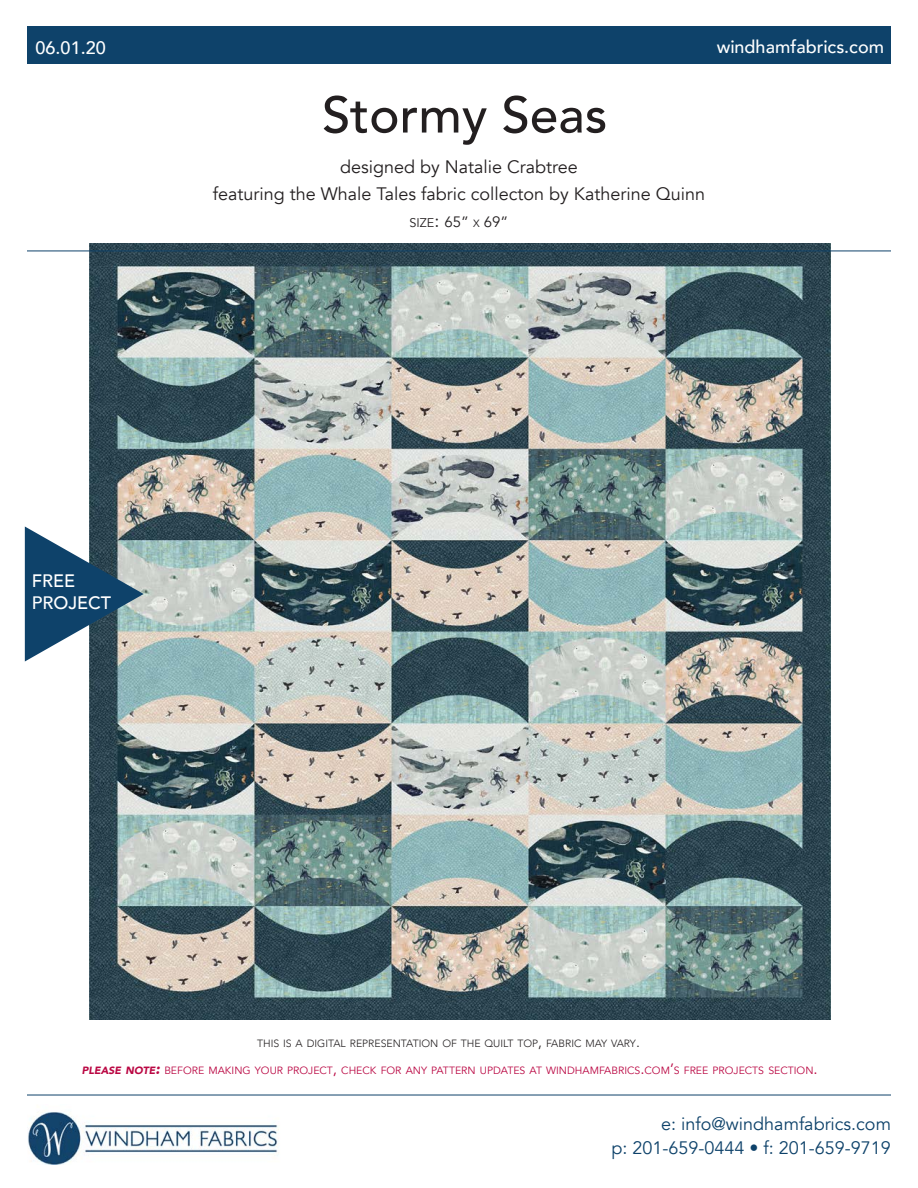
<style>
.page{position:relative;width:918px;height:1188px;background:#fff}
.page>*{position:absolute;margin:0;border:0;box-sizing:border-box;transform-origin:0 0}
.t1{font:500 51px "Avenir";color:#231f20}
.t2{font:18px "Avenir";color:#231f20}
.t3{font:18px/24px "Avenir";color:#0e426a;text-align:right}
.t4{font:500 18px/21.6px "Avenir";color:#fff}
.t5{font:15px "Avenir";color:#231f20}
.t6{font:10.5px "Avenir";color:#ba0743}
.t7{font:300 10.5px "Avenir";color:#231f20}
.s1{font-size:12.6px}
.s2{font-size:18px}
.s3{font-size:10.5px}
.s4{font-size:15px}
.s5{font-weight:900;font-style:italic}
.s6{font-weight:900;font-style:italic;font-size:15px}
</style>
<div class="page">
<img style="left:90px;top:243px;width:740px;height:777px">
<div style="left:27px;top:26px;width:864px;height:38px;background:#0e426a"></div>
<hr style="left:27px;top:1095px;width:864px;height:1px;background:#0e426a">
<hr style="left:27px;top:251px;width:864px;height:1px;background:#0e426a">
<img style="left:28px;top:1112px;width:251px;height:52px">
<svg style="left:25px;top:526px;width:119px;height:136px;background:#57778c"></svg>
<h2 class="t4" style="left:36px;top:36px;width:72px">06.01.20</h2>
<h2 class="t4" style="left:717px;top:34px;width:169px">windhamfabrics.com</h2>
<p class="t1" style="left:322px;top:71px;width:287px">Stormy Seas</p>
<p class="t2" style="left:340px;top:156px;width:239px">designed by Natalie Crabtree</p>
<p class="t2" style="left:213px;top:183px;width:494px">featuring the Whale Tales fabric collecton by Katherine Quinn</p>
<p class="t5" style="left:410px;top:213px;width:100px"><span class="s1">SIZE</span><span class="s2">:</span> 65” <span class="s3">X</span> 69”</p>
<h2 class="t4" style="left:32px;top:569px;width:81px">FREE<br>PROJECT</h2>
<p class="t7" style="left:257px;top:1038px;width:384px">THIS IS A DIGITAL REPRESENTATION OF THE QUILT TOP<span class="s4">,</span> FABRIC MAY VARY<span class="s4">.</span></p>
<p class="t6" style="left:82px;top:1064px;width:737px"><span class="s5">PLEASE NOTE</span><span class="s6">:</span> BEFORE MAKING YOUR PROJECT<span class="s4">,</span> CHECK FOR ANY PATTERN UPDATES AT WINDHAMFABRICS<span class="s4">.</span>COM<span class="s4">’</span>S FREE PROJECTS SECTION<span class="s4">.</span></p>
<h2 class="t3" style="left:612px;top:1112px;width:281px">e: info@windhamfabrics.com<br>p: 201-659-0444 • f: 201-659-9719</h2>
</div>
